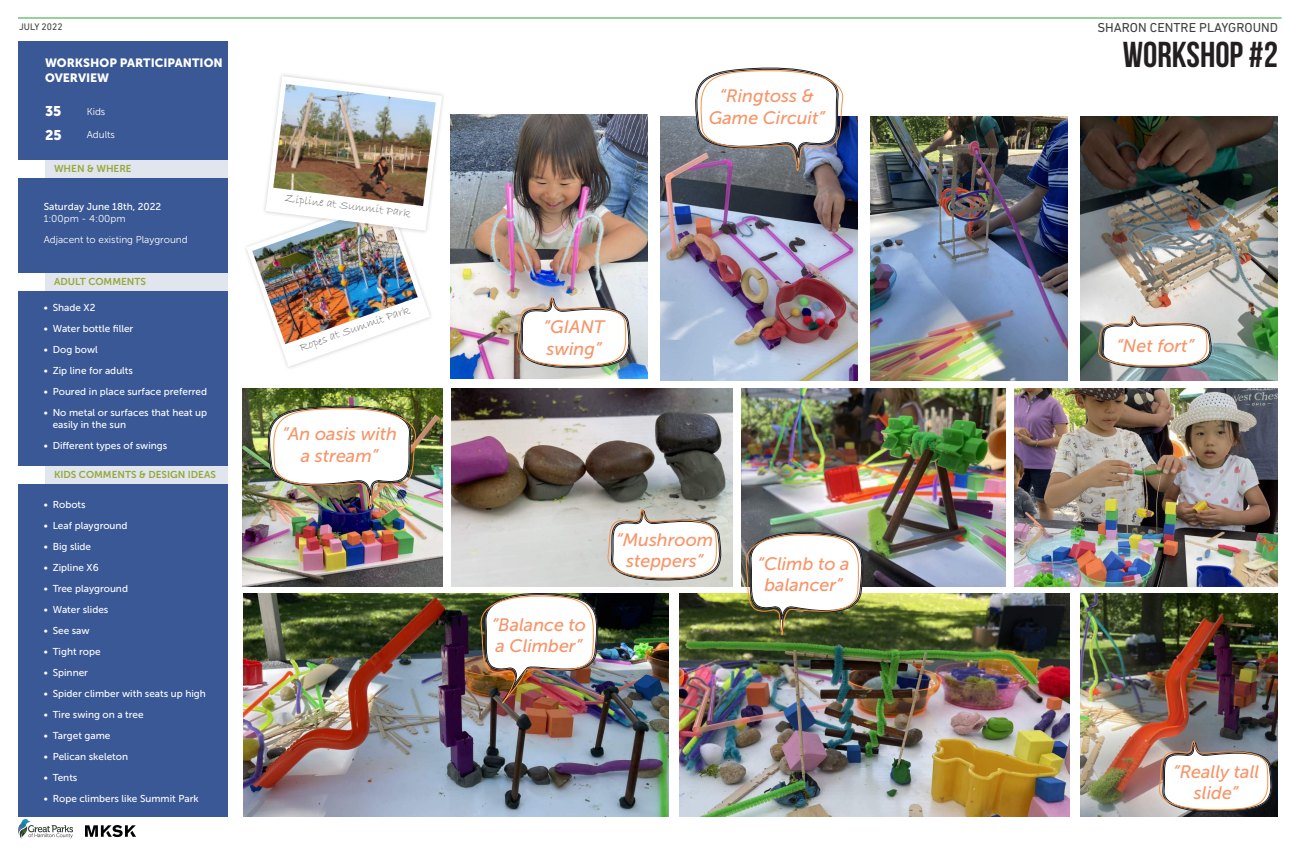
<style>
.page{position:relative;width:1296px;height:864px;background:#fff}
.page>*{position:absolute;margin:0;border:0;box-sizing:border-box;transform-origin:0 0}
.Labels{font:700 36px "Bebas Neue";color:#231f20}
.Quotes{font:italic 18px/21.6px "Museo Sans 500";color:#f79569;text-align:center}
.Body_Text{font:14px "Museo Sans 900";color:#fff}
.t1{font:13.2px "DIN Next LT Pro";color:#3e3e3f}
.t2{font:12px "Bradley Hand ITC";color:#57585a}
.Body_Text_-_Accent{font:12px/14.4px "Museo Sans 900";color:#fff}
.Body_Text-2{font:10px/12px "Museo Sans 500";color:#fff}
.Body_Text_-_Accent-2{font:10px "Museo Sans 700";color:#96a83a}
.Body_Text-3{font:10px "Museo Sans 300";color:#fff}
.t3{font:9.7px "DIN Next LT Pro";color:#3e3e3f}
.s1{font-family:"Museo Sans 300"}
</style>
<div class="page">
<img style="left:86px;top:825px;width:50px;height:12px">
<hr style="left:18px;top:17px;width:1264px;height:2px;background:#40ae49">
<img style="left:18px;top:819px;width:55px;height:19px">
<div style="left:18px;top:41px;width:210px;height:775px;background:#3a5896"></div>
<div style="left:45px;top:160px;width:183px;height:17px;background:#e0e5ee"></div>
<div style="left:45px;top:273px;width:183px;height:17px;background:#e0e5ee"></div>
<div style="left:45px;top:466px;width:183px;height:18px;background:#e0e5ee"></div>
<div style="left:16px;top:160px;width:29px;height:18px;background:#fff"></div>
<div style="left:16px;top:273px;width:29px;height:18px;background:#fff"></div>
<div style="left:16px;top:466px;width:29px;height:18px;background:#fff"></div>
<img style="left:246px;top:76px;width:196px;height:291px">
<img style="left:273px;top:84px;width:163px;height:122px">
<img style="left:243px;top:388px;width:199px;height:198px">
<img style="left:451px;top:388px;width:281px;height:198px">
<img style="left:742px;top:388px;width:263px;height:198px">
<img style="left:1080px;top:593px;width:198px;height:223px">
<img style="left:450px;top:115px;width:198px;height:263px">
<img style="left:660px;top:116px;width:198px;height:264px">
<img style="left:870px;top:116px;width:198px;height:264px">
<img style="left:1014px;top:388px;width:264px;height:198px">
<img style="left:1080px;top:116px;width:198px;height:264px">
<img style="left:679px;top:593px;width:391px;height:223px">
<img style="left:243px;top:593px;width:426px;height:223px">
<svg style="left:1156px;top:739px;width:119px;height:75px"></svg>
<svg style="left:605px;top:508px;width:119px;height:74px"></svg>
<svg style="left:514px;top:295px;width:119px;height:75px"></svg>
<img style="left:1095px;top:314px;width:119px;height:55px">
<img style="left:264px;top:403px;width:156px;height:109px">
<img style="left:743px;top:529px;width:123px;height:109px">
<img style="left:478px;top:593px;width:123px;height:114px">
<svg style="left:691px;top:67px;width:156px;height:107px"></svg>
<p class="t3" style="left:19px;top:21px;width:45px">JULY 2022</p>
<h3 class="t1" style="left:1097px;top:20px;width:182px">SHARON CENTRE PLAYGROUND</h3>
<p class="Body_Text_-_Accent" style="left:45px;top:56px;width:179px">WORKSHOP PARTICIPANTION<br>OVERVIEW</p>
<p class="Body_Text" style="left:45px;top:103px;width:18px">35</p>
<p class="Body_Text-3" style="left:87px;top:106px;width:20px">Kids</p>
<p class="Body_Text" style="left:45px;top:127px;width:18px">25</p>
<p class="Body_Text-3" style="left:87px;top:129px;width:30px">Adults</p>
<p class="Body_Text_-_Accent-2" style="left:54px;top:163px;width:79px">WHEN &amp; WHERE</p>
<p class="Body_Text-2" style="left:44px;top:201px;width:119px">Saturday June 18th, 2022<br><span class="s1">1:00pm - 4:00pm</span></p>
<p class="Body_Text-3" style="left:44px;top:234px;width:145px">Adjacent to existing Playground</p>
<p class="Body_Text_-_Accent-2" style="left:54px;top:276px;width:94px">ADULT COMMENTS</p>
<p class="Body_Text-2" style="left:44px;top:302px;width:53px">• Shade X2</p>
<p class="Body_Text-2" style="left:44px;top:323px;width:91px">• Water bottle filler</p>
<p class="Body_Text-2" style="left:44px;top:344px;width:56px">• Dog bowl</p>
<p class="Body_Text-2" style="left:44px;top:365px;width:91px">• Zip line for adults</p>
<p class="Body_Text-2" style="left:44px;top:386px;width:165px">• Poured in place surface preferred</p>
<p class="Body_Text-2" style="left:53px;top:407px;width:156px;text-indent:-9px">• No metal or surfaces that heat up easily in the sun</p>
<p class="Body_Text-2" style="left:44px;top:440px;width:125px">• Different types of swings</p>
<p class="Body_Text_-_Accent-2" style="left:54px;top:469px;width:163px">KIDS COMMENTS &amp; DESIGN IDEAS</p>
<p class="Body_Text-2" style="left:44px;top:499px;width:43px">• Robots</p>
<p class="Body_Text-2" style="left:44px;top:520px;width:85px">• Leaf playground</p>
<p class="Body_Text-2" style="left:44px;top:541px;width:49px">• Big slide</p>
<p class="Body_Text-2" style="left:44px;top:562px;width:56px">• Zipline X6</p>
<p class="Body_Text-2" style="left:44px;top:583px;width:86px">• Tree playground</p>
<p class="Body_Text-2" style="left:44px;top:604px;width:66px">• Water slides</p>
<p class="Body_Text-2" style="left:44px;top:625px;width:48px">• See saw</p>
<p class="Body_Text-2" style="left:44px;top:646px;width:59px">• Tight rope</p>
<p class="Body_Text-2" style="left:44px;top:667px;width:46px">• Spinner</p>
<p class="Body_Text-2" style="left:44px;top:688px;width:164px">• Spider climber with seats up high</p>
<p class="Body_Text-2" style="left:44px;top:709px;width:101px">• Tire swing on a tree</p>
<p class="Body_Text-2" style="left:44px;top:730px;width:68px">• Target game</p>
<p class="Body_Text-2" style="left:44px;top:751px;width:86px">• Pelican skeleton</p>
<p class="Body_Text-2" style="left:44px;top:772px;width:35px">• Tents</p>
<p class="Body_Text-2" style="left:44px;top:793px;width:157px">• Rope climbers like Summit Park</p>
<p class="t2" style="left:286px;top:190px;width:128px;rotate:7deg">Zipline at Summit Park</p>
<p class="t2" style="left:297px;top:341px;width:118px;rotate:-20deg">Ropes at Summit Park</p>
<p class="Quotes" style="left:282px;top:423px;width:116px">“An oasis with a stream”</p>
<p class="Quotes" style="left:709px;top:85px;width:118px">“Ringtoss &amp;<br>Game Circuit”</p>
<p class="Quotes" style="left:544px;top:317px;width:62px;text-align:left">“GIANT swing”</p>
<p class="Quotes" style="left:492px;top:614px;width:96px;text-align:left">“Balance to a Climber”</p>
<p class="Quotes" style="left:616px;top:529px;width:99px">“Mushroom steppers”</p>
<p class="Quotes" style="left:757px;top:553px;width:94px">“Climb to a balancer”</p>
<p class="Labels" style="left:1123px;top:35px;width:157px">WORKSHOP #2</p>
<p class="Quotes" style="left:1116px;top:335px;width:79px">“Net fort”</p>
<p class="Quotes" style="left:1173px;top:761px;width:88px">“Really tall slide”</p>
</div>
